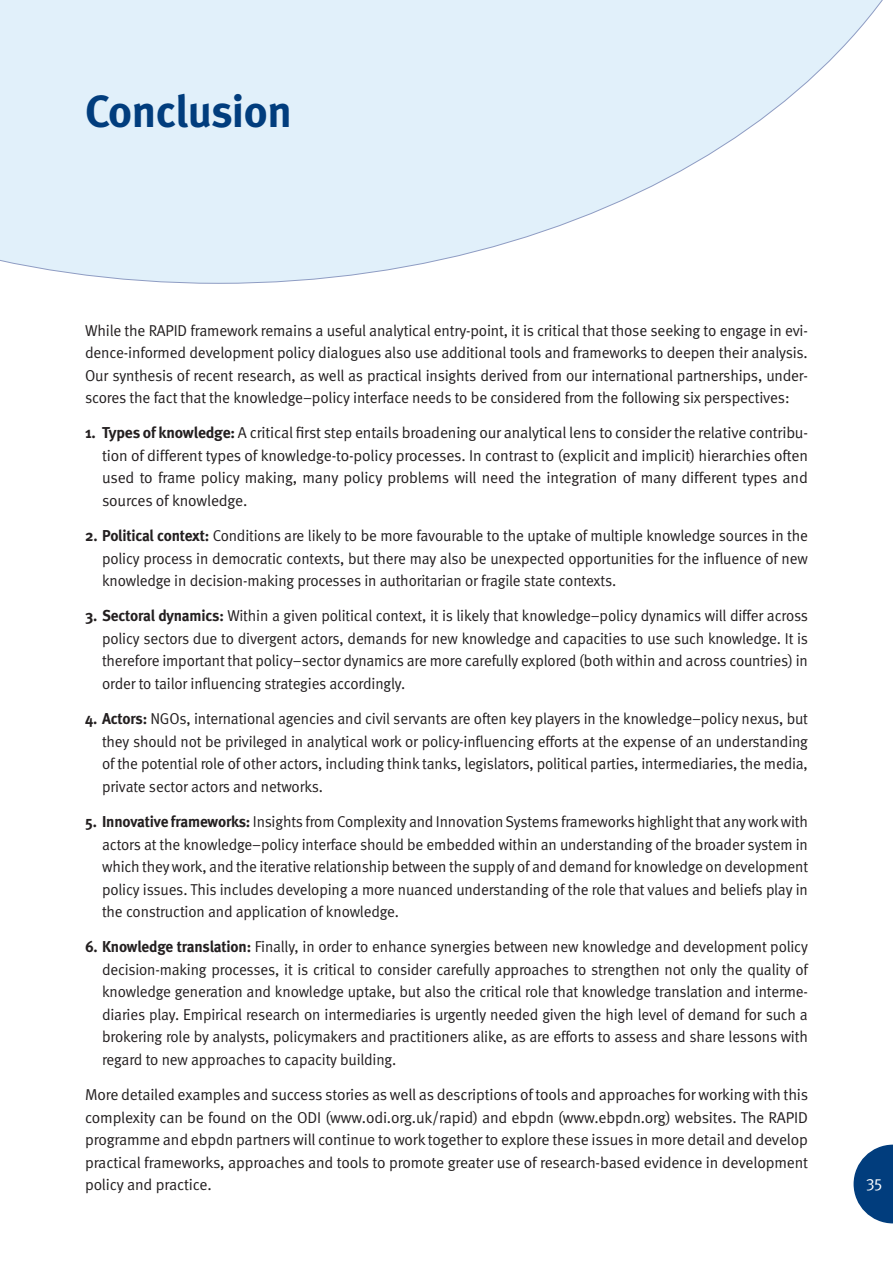
<style>
.page{position:relative;width:893px;height:1263px;background:#fff}
.page>*{position:absolute;margin:0;border:0;box-sizing:border-box;transform-origin:0 0}
.a5_Head{font:700 45px "Meta";letter-spacing:-.01em;color:#013d7d}
.t1{font:16.5px "Meta Normal Expert";color:#fff}
._6_Bullet_text{font:15.75px/22.5px "Meta Normal";letter-spacing:-.01em;color:#231f20;text-align:justify}
._1_Body_text{font:15.75px/22.5px "Meta Normal";letter-spacing:-.01em;color:#231f20;text-align:justify}
.s1{font-family:"Meta";font-weight:700}
</style>
<div class="page">
<svg style="left:854px;top:1144px;width:39px;height:79px"></svg>
<svg style="left:0;top:0;width:883px;height:284px"></svg>
<p class="a5_Head" style="left:85px;top:83px;width:208px">Conclusion</p>
<p class="_1_Body_text" style="left:85px;top:319px;width:724px">While the RAPID framework remains a useful analytical entry-point, it is critical that those seeking to engage in evi&shy;dence-informed development policy dialogues also use additional tools and frameworks to deepen their analysis.<br>Our synthesis of recent research, as well as practical insights derived from our international partnerships, under&shy;scores the fact that the knowledge–policy interface needs to be considered from the following six perspectives:</p>
<p class="_6_Bullet_text" style="left:102px;top:421px;width:707px;text-indent:-17px"><span class="s1">1. Types of knowledge:</span> A critical first step entails broadening our analytical lens to consider the relative contribu&shy;tion of different types of knowledge-to-policy processes. In contrast to (explicit and implicit) hierarchies often used to frame policy making, many policy problems will need the integration of many different types and sources of knowledge.</p>
<p class="_6_Bullet_text" style="left:102px;top:524px;width:707px;text-indent:-17px"><span class="s1">2. Political context:</span> Conditions are likely to be more favourable to the uptake of multiple knowledge sources in the policy process in democratic contexts, but there may also be unexpected opportunities for the influence of new knowledge in decision-making processes in authoritarian or fragile state contexts.</p>
<p class="_6_Bullet_text" style="left:102px;top:604px;width:708px;text-indent:-17px"><span class="s1">3. Sectoral dynamics:</span> Within a given political context, it is likely that knowledge–policy dynamics will differ across policy sectors due to divergent actors, demands for new knowledge and capacities to use such knowledge. It is therefore important that policy–sector dynamics are more carefully explored (both within and across countries) in order to tailor influencing strategies accordingly.</p>
<p class="_6_Bullet_text" style="left:102px;top:707px;width:707px;text-indent:-17px"><span class="s1">4. Actors:</span> NGOs, international agencies and civil servants are often key players in the knowledge–policy nexus, but they should not be privileged in analytical work or policy-influencing efforts at the expense of an understanding of the potential role of other actors, including think tanks, legislators, political parties, intermediaries, the media, private sector actors and networks.</p>
<p class="_6_Bullet_text" style="left:102px;top:810px;width:707px;text-indent:-17px"><span class="s1">5. Innovative frameworks:</span> Insights from Complexity and Innovation Systems frameworks highlight that any work with actors at the knowledge–policy interface should be embedded within an understanding of the broader system in which they work, and the iterative relationship between the supply of and demand for knowledge on development policy issues. This includes developing a more nuanced understanding of the role that values and beliefs play in the construction and application of knowledge.</p>
<p class="_6_Bullet_text" style="left:102px;top:935px;width:707px;text-indent:-17px"><span class="s1">6. Knowledge translation:</span> Finally, in order to enhance synergies between new knowledge and development policy decision-making processes, it is critical to consider carefully approaches to strengthen not only the quality of knowledge generation and knowledge uptake, but also the critical role that knowledge translation and interme&shy;diaries play. Empirical research on intermediaries is urgently needed given the high level of demand for such a brokering role by analysts, policymakers and practitioners alike, as are efforts to assess and share lessons with regard to new approaches to capacity building.</p>
<p class="_1_Body_text" style="left:85px;top:1083px;width:725px">More detailed examples and success stories as well as descriptions of tools and approaches for working with this complexity can be found on the ODI (www.odi.org.uk/rapid) and ebpdn (www.ebpdn.org) websites. The RAPID programme and ebpdn partners will continue to work together to explore these issues in more detail and develop practical frameworks, approaches and tools to promote greater use of research-based evidence in development policy and practice.</p>
<p class="t1" style="left:866px;top:1175px;width:18px">35</p>
</div>
